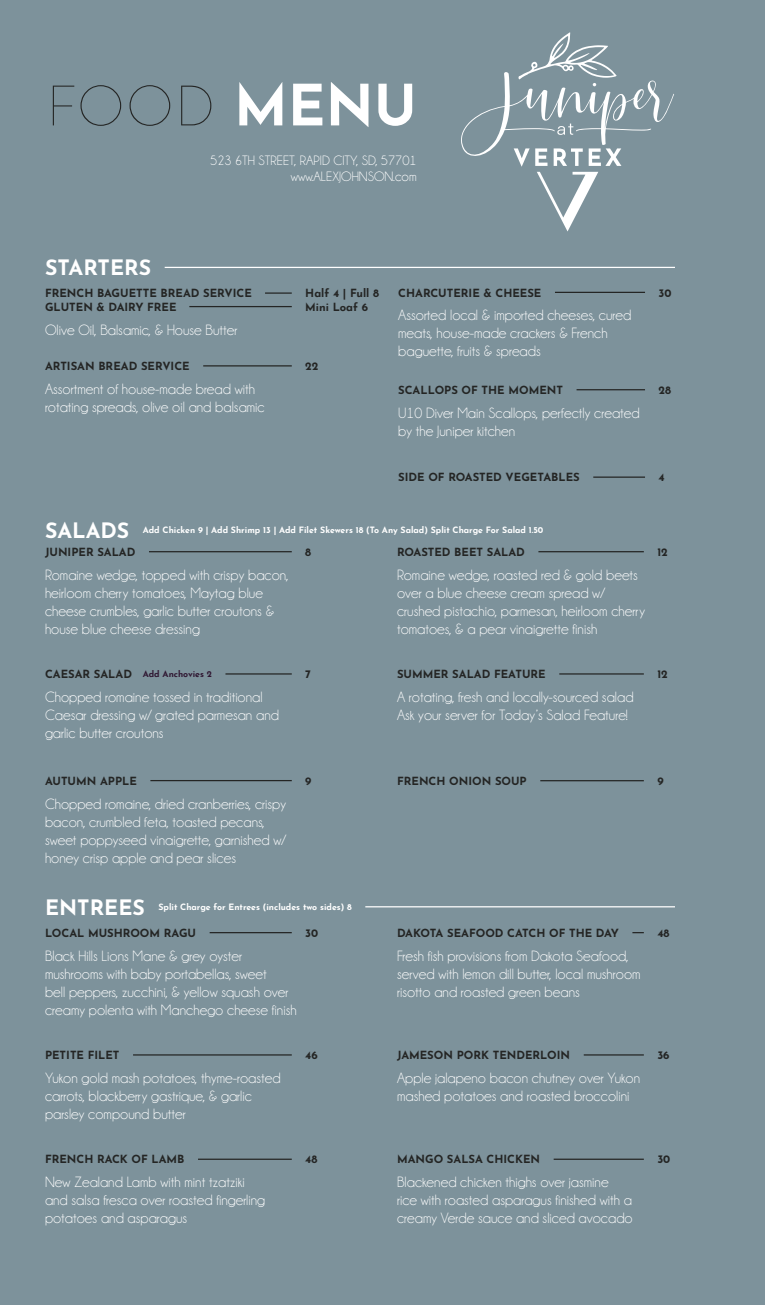
<style>
.page{position:relative;width:765px;height:1305px;background:#7d929b}
.page>*{position:absolute;margin:0;border:0;box-sizing:border-box;transform-origin:0 0}
.t1{font:100 56.75px "Josefin Sans";color:#242524}
.t2{font:700 21.25px "Josefin Sans";color:#fff}
.t3{font:15px/18px "Champagne&Limousines";color:#fff}
.t4{font:13.62px "Champagne&Limousines";color:#fff}
.t5{font:700 11.25px "Josefin Sans";color:#242524}
.t6{font:700 8.75px "Josefin Sans";color:#fff}
.t7{font:700 8.75px "Josefin Sans";color:#301833}
.s1{font-weight:700;color:#fff}
</style>
<div class="page">
<svg style="left:461px;top:32px;width:213px;height:199px"></svg>
<hr style="left:165px;top:267px;width:510px;height:1px;background:#fff">
<hr style="left:265px;top:292px;width:27px;height:2px;background:#242524">
<hr style="left:189px;top:306px;width:103px;height:1px;background:#242524">
<hr style="left:555px;top:292px;width:90px;height:1px;background:#242524">
<hr style="left:365px;top:906px;width:310px;height:1px;background:#fff">
<hr style="left:210px;top:932px;width:82px;height:1px;background:#242524">
<hr style="left:149px;top:551px;width:143px;height:1px;background:#242524">
<hr style="left:540px;top:780px;width:104px;height:1px;background:#242524">
<hr style="left:225px;top:673px;width:67px;height:2px;background:#242524">
<hr style="left:150px;top:780px;width:142px;height:1px;background:#242524">
<hr style="left:538px;top:551px;width:106px;height:1px;background:#242524">
<hr style="left:559px;top:673px;width:85px;height:2px;background:#242524">
<hr style="left:584px;top:1054px;width:60px;height:2px;background:#242524">
<hr style="left:133px;top:1054px;width:159px;height:2px;background:#242524">
<hr style="left:198px;top:1159px;width:94px;height:1px;background:#242524">
<svg style="left:632px;top:932px;width:12px;height:1px"></svg>
<hr style="left:554px;top:1159px;width:90px;height:1px;background:#242524">
<hr style="left:593px;top:477px;width:52px;height:1px;background:#242524">
<hr style="left:203px;top:365px;width:89px;height:2px;background:#242524">
<hr style="left:577px;top:389px;width:68px;height:1px;background:#242524">
<p class="t1" style="left:46px;top:63px;width:372px">FOOD <span class="s1">MENU</span></p>
<p class="t4" style="left:210px;top:153px;width:208px">523 6TH STREET, RAPID CITY, SD, 57701</p>
<p class="t4" style="left:291px;top:170px;width:127px">www.ALEXJOHNSON.com</p>
<p class="t2" style="left:45px;top:249px;width:108px">STARTERS</p>
<p class="t5" style="left:45px;top:283px;width:208px">FRENCH BAGUETTE BREAD SERVICE</p>
<p class="t5" style="left:45px;top:297px;width:133px">GLUTEN &amp; DAIRY FREE</p>
<p class="t3" style="left:45px;top:321px;width:194px">Olive Oil, Balsamic, &amp; House Butter</p>
<p class="t5" style="left:45px;top:356px;width:146px">ARTISAN BREAD SERVICE</p>
<p class="t3" style="left:45px;top:380px;width:221px">Assortment of house-made bread with rotating spreads, olive oil and balsamic</p>
<p class="t5" style="left:305px;top:283px;width:75px">Half 4 | Full 8</p>
<p class="t5" style="left:305px;top:297px;width:64px">Mini Loaf 6</p>
<p class="t5" style="left:305px;top:356px;width:15px">22</p>
<p class="t5" style="left:398px;top:283px;width:145px">CHARCUTERIE &amp; CHEESE</p>
<p class="t5" style="left:659px;top:283px;width:14px">30</p>
<p class="t3" style="left:398px;top:307px;width:235px">Assorted local &amp; imported cheeses, cured meats, house-made crackers &amp; French baguette, fruits &amp; spreads</p>
<p class="t5" style="left:398px;top:380px;width:166px">SCALLOPS OF THE MOMENT</p>
<p class="t3" style="left:398px;top:404px;width:243px">U10 Diver Main Scallops, perfectly created by the Juniper kitchen</p>
<p class="t5" style="left:659px;top:380px;width:14px">28</p>
<p class="t5" style="left:398px;top:467px;width:183px">SIDE OF ROASTED VEGETABLES</p>
<p class="t5" style="left:659px;top:467px;width:8px">4</p>
<p class="t2" style="left:45px;top:511px;width:86px">SALADS</p>
<p class="t5" style="left:45px;top:542px;width:92px">JUNIPER SALAD</p>
<p class="t6" style="left:143px;top:522px;width:402px">Add Chicken 9 | Add Shrimp 13 | Add Filet Skewers 18 (To Any Salad) Split Charge For Salad 1.50</p>
<p class="t5" style="left:305px;top:542px;width:7px">8</p>
<p class="t5" style="left:397px;top:542px;width:129px">ROASTED BEET SALAD</p>
<p class="t3" style="left:45px;top:566px;width:245px">Romaine wedge, topped with crispy bacon, heirloom cherry tomatoes, Maytag blue cheese crumbles, garlic butter croutons &amp; house blue cheese dressing</p>
<p class="t3" style="left:397px;top:566px;width:250px">Romaine wedge, roasted red &amp; gold beets over a blue cheese cream spread w/ crushed pistachio, parmesan, heirloom cherry tomatoes, &amp; a pear vinaigrette finish</p>
<p class="t5" style="left:657px;top:542px;width:12px">12</p>
<p class="t5" style="left:45px;top:664px;width:89px">CAESAR SALAD</p>
<p class="t7" style="left:143px;top:666px;width:71px">Add Anchovies 2</p>
<p class="t5" style="left:305px;top:664px;width:7px">7</p>
<p class="t5" style="left:397px;top:664px;width:150px">SUMMER SALAD FEATURE</p>
<p class="t5" style="left:657px;top:664px;width:12px">12</p>
<p class="t3" style="left:45px;top:688px;width:236px">Chopped romaine tossed in traditional<br>Caesar dressing w/ grated parmesan and garlic butter croutons</p>
<p class="t3" style="left:397px;top:688px;width:238px">A rotating, fresh and locally-sourced salad</p>
<p class="t3" style="left:397px;top:706px;width:232px">Ask your server for Today’s Salad Feature!</p>
<p class="t5" style="left:45px;top:771px;width:93px">AUTUMN APPLE</p>
<p class="t3" style="left:45px;top:795px;width:243px">Chopped romaine, dried cranberries, crispy bacon, crumbled feta, toasted pecans, sweet poppyseed vinaigrette, garnished w/ honey crisp apple and pear slices</p>
<p class="t5" style="left:305px;top:771px;width:8px">9</p>
<p class="t2" style="left:45px;top:888px;width:102px">ENTREES</p>
<p class="t6" style="left:159px;top:899px;width:195px">Split Charge for Entrees (includes two sides) 8</p>
<p class="t5" style="left:45px;top:923px;width:153px">LOCAL MUSHROOM RAGU</p>
<p class="t5" style="left:305px;top:923px;width:14px">30</p>
<p class="t3" style="left:45px;top:947px;width:253px">Black Hills Lions Mane &amp; grey oyster mushrooms with baby portabellas, sweet<br>bell peppers, zucchini, &amp; yellow squash over creamy polenta with Manchego cheese finish</p>
<p class="t5" style="left:397px;top:771px;width:131px">FRENCH ONION SOUP</p>
<p class="t5" style="left:657px;top:771px;width:8px">9</p>
<p class="t5" style="left:397px;top:923px;width:223px">DAKOTA SEAFOOD CATCH OF THE DAY</p>
<p class="t3" style="left:397px;top:947px;width:245px">Fresh fish provisions from Dakota Seafood, served with lemon dill butter, local mushroom risotto and roasted green beans</p>
<p class="t5" style="left:657px;top:923px;width:14px">48</p>
<p class="t5" style="left:45px;top:1045px;width:76px">PETITE FILET</p>
<p class="t5" style="left:397px;top:1045px;width:175px">JAMESON PORK TENDERLOIN</p>
<p class="t5" style="left:305px;top:1045px;width:14px">46</p>
<p class="t5" style="left:657px;top:1045px;width:14px">36</p>
<p class="t3" style="left:45px;top:1069px;width:237px">Yukon gold mash potatoes, thyme-roasted carrots, blackberry gastrique, &amp; garlic parsley compound butter</p>
<p class="t5" style="left:45px;top:1149px;width:141px">FRENCH RACK OF LAMB</p>
<p class="t3" style="left:45px;top:1173px;width:222px">New Zealand Lamb with mint tzatziki and salsa fresca over roasted fingerling potatoes and asparagus</p>
<p class="t5" style="left:305px;top:1149px;width:14px">48</p>
<p class="t3" style="left:397px;top:1069px;width:245px">Apple jalapeno bacon chutney over Yukon mashed potatoes and roasted broccolini</p>
<p class="t5" style="left:397px;top:1149px;width:145px">MANGO SALSA CHICKEN</p>
<p class="t3" style="left:397px;top:1173px;width:237px">Blackened chicken thighs over jasmine<br>rice with roasted asparagus finished with a creamy Verde sauce and sliced avocado</p>
<p class="t5" style="left:657px;top:1149px;width:14px">30</p>
</div>
